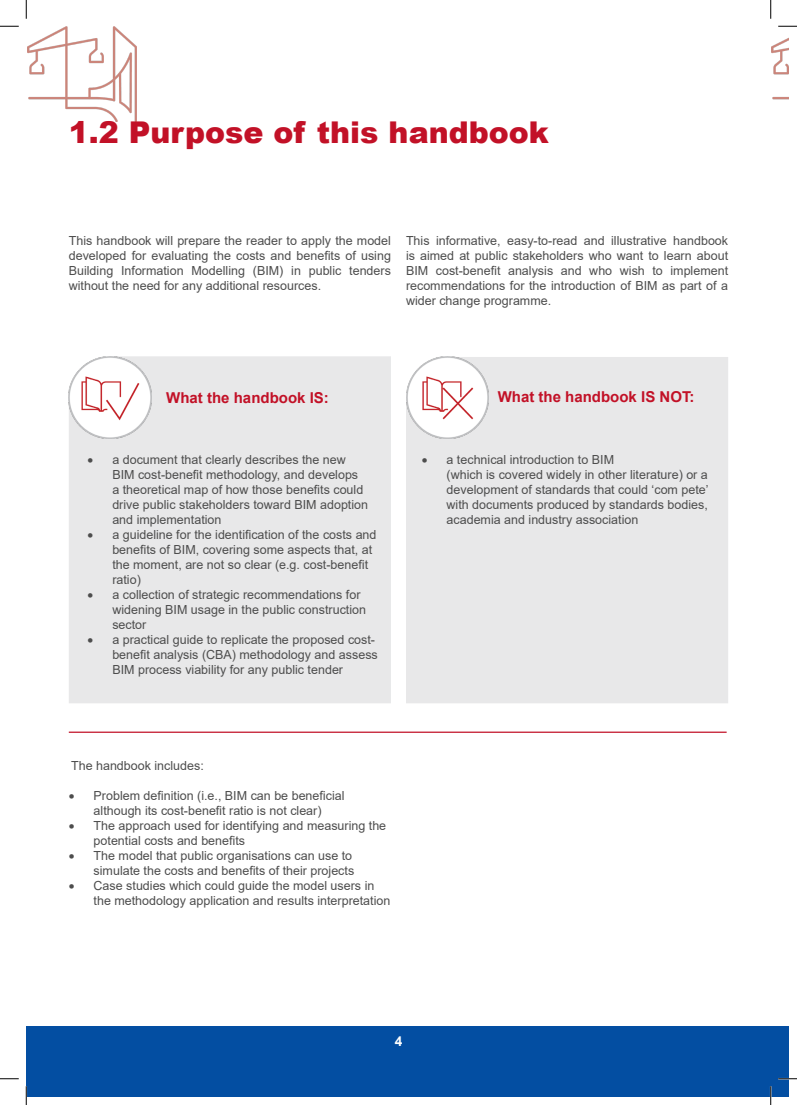
<style>
.page{position:relative;width:797px;height:1105px;background:#fff}
.page>*{position:absolute;margin:0;border:0;box-sizing:border-box;transform-origin:0 0}
.titolo_paragrafo{font:900 30px "Arial";color:#c21127}
.titolo_per_box_case{font:700 15px "Arial";color:#c21127}
.t1{font:700 13.75px "Arial";color:#fff}
.TESTO_HANDBOOK{font:12.5px/15px "Arial";color:#4d4d4d}
.testo_puntato{font:12.5px "Arial";color:#4d4d4d}
</style>
<div class="page">
<div style="left:26px;top:1025px;width:744px;height:71px;background:#034ea2"></div>
<div style="left:770px;top:1025px;width:18px;height:71px;background:#034ea2"></div>
<img style="left:27px;top:26px;width:110px;height:96px">
<div style="left:69px;top:356px;width:322px;height:347px;background:#e8e8e9"></div>
<div style="left:406px;top:357px;width:322px;height:346px;background:#e8e8e9"></div>
<img style="left:69px;top:356px;width:82px;height:83px">
<img style="left:406px;top:356px;width:82px;height:83px">
<hr style="left:69px;top:732px;width:657px;height:1px;background:#c21127">
<img style="left:771px;top:38px;width:17px;height:62px">
<svg style="left:0;top:25px;width:19px;height:2px"></svg>
<svg style="left:778px;top:25px;width:19px;height:2px"></svg>
<svg style="left:0;top:1078px;width:19px;height:1px"></svg>
<svg style="left:778px;top:1078px;width:19px;height:1px"></svg>
<svg style="left:25px;top:0;width:2px;height:19px"></svg>
<svg style="left:25px;top:1086px;width:2px;height:19px"></svg>
<svg style="left:770px;top:0;width:1px;height:19px"></svg>
<svg style="left:770px;top:1086px;width:1px;height:19px"></svg>
<p class="titolo_paragrafo" style="left:69px;top:111px;width:481px">1.2 Purpose of this handbook</p>
<p class="TESTO_HANDBOOK" style="left:69px;top:233px;width:324px;text-align:justify">This handbook will prepare the reader to apply the model developed for evaluating the costs and benefits of using Building Information Modelling (BIM) in public tenders without the need for any additional resources.</p>
<p class="TESTO_HANDBOOK" style="left:406px;top:233px;width:324px;text-align:justify">This informative, easy-to-read and illustrative handbook is aimed at public stakeholders who want to learn about BIM cost-benefit analysis and who wish to implement recommendations for the introduction of BIM as part of a wider change programme.</p>
<p class="titolo_per_box_case" style="left:166px;top:387px;width:164px">What the handbook IS:</p>
<p class="titolo_per_box_case" style="left:498px;top:386px;width:198px">What the handbook IS NOT:</p>
<p class="TESTO_HANDBOOK" style="left:112px;top:452px;width:257px;text-indent:-25px">• a document that clearly describes the new BIM cost-benefit methodology, and develops a theoretical map of how those benefits could drive public stakeholders toward BIM adoption and implementation</p>
<p class="TESTO_HANDBOOK" style="left:112px;top:527px;width:266px;text-indent:-25px">• a guideline for the identification of the costs and benefits of BIM, covering some aspects that, at the moment, are not so clear (e.g. cost-benefit ratio)</p>
<p class="TESTO_HANDBOOK" style="left:112px;top:587px;width:255px;text-indent:-25px">• a collection of strategic recommendations for widening BIM usage in the public construction sector</p>
<p class="TESTO_HANDBOOK" style="left:112px;top:632px;width:267px;text-indent:-25px">• a practical guide to replicate the proposed cost&shy;benefit analysis (CBA) methodology and assess<br>BIM process viability for any public tender</p>
<p class="TESTO_HANDBOOK" style="left:446px;top:452px;width:263px;text-indent:-25px">• a technical introduction to BIM<br>(which is covered widely in other literature) or a development of standards that could ‘com pete’ with documents produced by standards bodies, academia and industry association</p>
<p class="testo_puntato" style="left:71px;top:757px;width:134px">The handbook includes:</p>
<p class="TESTO_HANDBOOK" style="left:69px;top:788px;width:277px;text-align:center">• Problem definition (i.e., BIM can be beneficial although its cost-benefit ratio is not clear)</p>
<p class="TESTO_HANDBOOK" style="left:94px;top:818px;width:294px;text-indent:-25px">• The approach used for identifying and measuring the potential costs and benefits</p>
<p class="TESTO_HANDBOOK" style="left:69px;top:848px;width:287px;text-align:right">• The model that public organisations can use to simulate the costs and benefits of their projects</p>
<p class="TESTO_HANDBOOK" style="left:94px;top:878px;width:298px;text-indent:-25px">• Case studies which could guide the model users in the methodology application and results interpretation</p>
<p class="t1" style="left:394px;top:1032px;width:9px">4</p>
</div>
